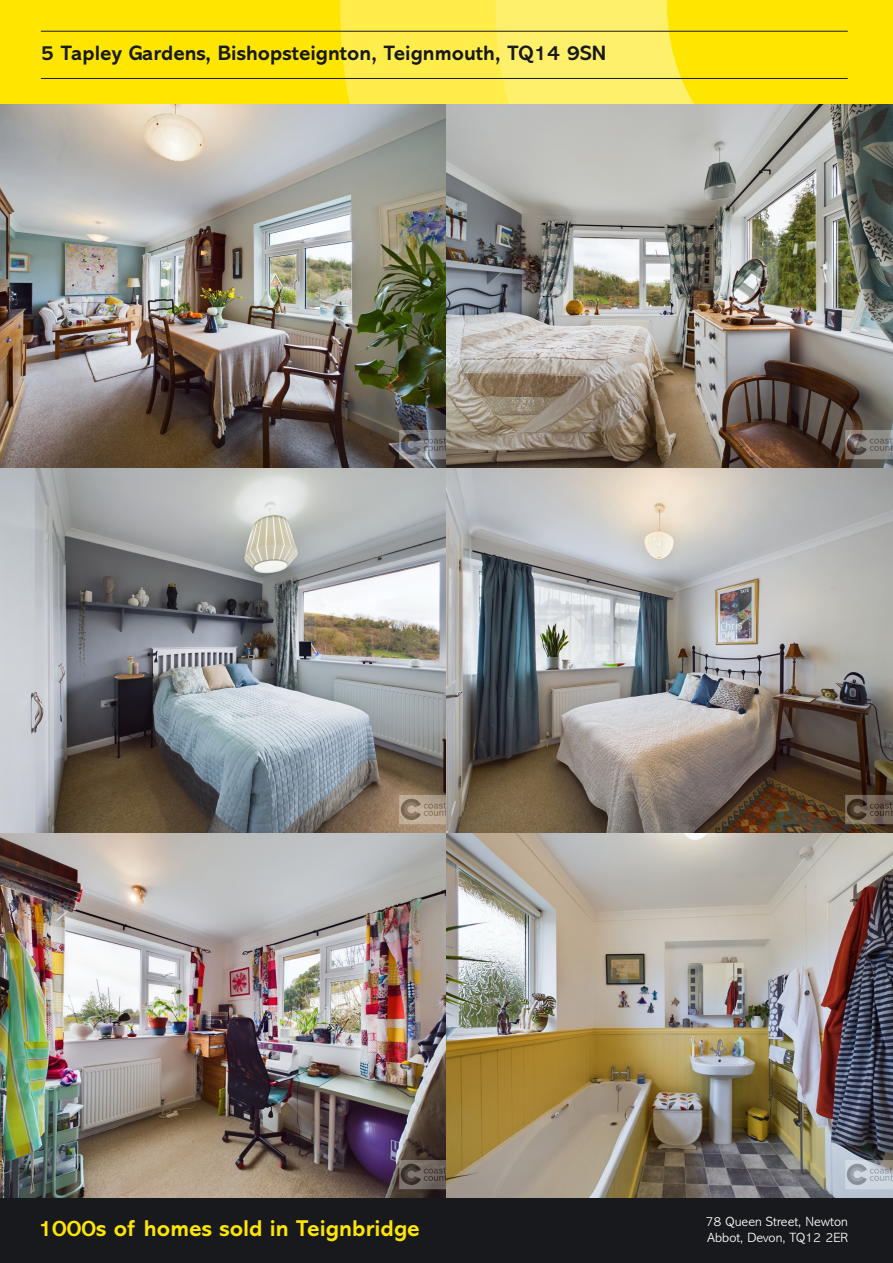
<style>
.page{position:relative;width:893px;height:1263px;background:#fff}
.page>*{position:absolute;margin:0;border:0;box-sizing:border-box;transform-origin:0 0}
.t1{font:700 23.1px "Abadi MT Std";color:#ffe601}
.t2{font:700 21px "Abadi MT Std";color:#17191c}
.t3{font:300 13.5px/16.5px "Abadi MT Std";color:#fff}
</style>
<div class="page">
<img style="left:0;top:103px;width:446px;height:365px">
<img style="left:446px;top:103px;width:447px;height:365px">
<img style="left:0;top:468px;width:446px;height:365px">
<img style="left:0;top:833px;width:446px;height:365px">
<img style="left:446px;top:468px;width:447px;height:365px">
<img style="left:446px;top:833px;width:447px;height:365px">
<div style="left:0;top:0;width:893px;height:103px;background:#ffe601"></div>
<div style="left:340px;top:0;width:481px;height:103px;background:#ffed4c"></div>
<svg style="left:496px;top:0;width:325px;height:103px;background:#feea3a"></svg>
<div style="left:0;top:1198px;width:893px;height:65px;background:#17191c"></div>
<hr style="left:41px;top:31px;width:807px;height:1px;background:#17191c">
<hr style="left:41px;top:78px;width:807px;height:1px;background:#17191c">
<p class="t2" style="left:41px;top:41px;width:567px">5 Tapley Gardens, Bishopsteignton, Teignmouth, TQ14 9SN</p>
<p class="t1" style="left:38px;top:1215px;width:383px">1000s of homes sold in Teignbridge</p>
<p class="t3" style="left:706px;top:1213px;width:144px">78 Queen Street, Newton<br>Abbot, Devon, TQ12 2ER</p>
</div>
